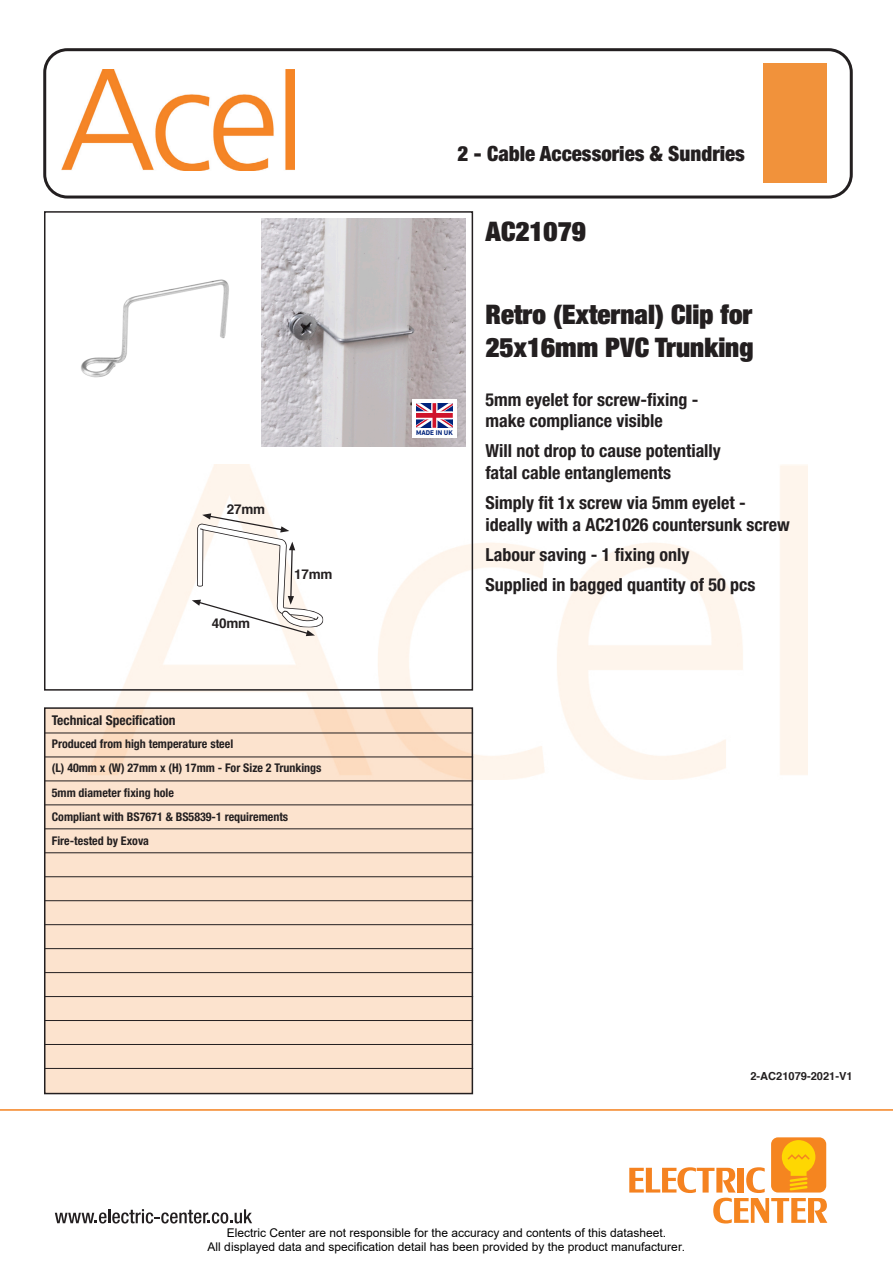
<style>
.page{position:relative;width:893px;height:1263px;background:#fff}
.page>*{position:absolute;margin:0;border:0;box-sizing:border-box;transform-origin:0 0}
.t1{font:900 condensed 27px/32.4px "Helvetica Neue LT Std";color:#231f20}
.t2{font:900 condensed 21px "Helvetica Neue LT Std";color:#231f20}
.t3{font:700 condensed 18px/21.6px "Helvetica Neue LT Std";color:#231f20}
.t4{font:700 condensed 13.5px "Helvetica Neue LT Std";color:#231f20}
.t5{font:700 13.5px "Helvetica";letter-spacing:-.015em;color:#231f20}
.t6{font:700 condensed 12px "Helvetica Neue LT Std";color:#231f20}
.t7{font:12px/14.4px "Arial";color:#000;text-align:center}
.t8{font:700 11.1px "Helvetica";color:#231f20}
.t9{font:700 6.9px "DIN Next LT Pro";color:#00237c}
</style>
<div class="page">
<div style="left:771px;top:1137px;width:55px;height:55px;background:#f58520;border-radius:7px"></div>
<svg style="left:629px;top:1140px;width:198px;height:83px"></svg>
<hr style="left:0;top:1109px;width:893px;height:2px;background:#f58220">
<svg style="left:55px;top:1209px;width:197px;height:14px"></svg>
<div style="left:43px;top:48px;width:810px;height:151px;border:3px solid #231f20;border-radius:23px"></div>
<svg style="left:44px;top:211px;width:430px;height:480px"></svg>
<svg style="left:44px;top:706px;width:430px;height:389px;background:#f6ddc9"></svg>
<img style="left:61px;top:69px;width:233px;height:102px">
<hr style="left:44px;top:733px;width:429px;height:1px;background:#231f20">
<hr style="left:44px;top:756px;width:429px;height:1px;background:#231f20">
<hr style="left:44px;top:780px;width:429px;height:1px;background:#231f20">
<hr style="left:44px;top:804px;width:429px;height:1px;background:#231f20">
<hr style="left:44px;top:828px;width:429px;height:1px;background:#231f20">
<hr style="left:44px;top:852px;width:429px;height:1px;background:#231f20">
<hr style="left:44px;top:876px;width:429px;height:1px;background:#231f20">
<hr style="left:44px;top:900px;width:429px;height:1px;background:#231f20">
<hr style="left:44px;top:924px;width:429px;height:1px;background:#231f20">
<hr style="left:44px;top:948px;width:429px;height:1px;background:#231f20">
<hr style="left:44px;top:972px;width:429px;height:1px;background:#231f20">
<hr style="left:44px;top:996px;width:429px;height:1px;background:#231f20">
<hr style="left:44px;top:1020px;width:429px;height:1px;background:#231f20">
<hr style="left:44px;top:1044px;width:429px;height:1px;background:#231f20">
<hr style="left:44px;top:1068px;width:429px;height:1px;background:#231f20">
<div style="left:763px;top:63px;width:64px;height:120px;background:#f1923b"></div>
<img style="left:261px;top:218px;width:204px;height:229px">
<img style="left:50px;top:218px;width:204px;height:229px">
<svg style="left:192px;top:513px;width:131px;height:123px"></svg>
<div style="left:412px;top:400px;width:45px;height:38px;background:#fff"></div>
<svg style="left:416px;top:403px;width:37px;height:25px"></svg>
<p class="t2" style="left:457px;top:141px;width:289px">2 - Cable Accessories &amp; Sundries</p>
<p class="t5" style="left:227px;top:498px;width:40px">27mm</p>
<p class="t5" style="left:212px;top:612px;width:40px">40mm</p>
<p class="t5" style="left:294px;top:563px;width:40px">17mm</p>
<p class="t4" style="left:52px;top:712px;width:125px">Technical Specification</p>
<p class="t6" style="left:52px;top:737px;width:183px">Produced from high temperature steel</p>
<p class="t6" style="left:52px;top:761px;width:271px">(L) 40mm x (W) 27mm x (H) 17mm - For Size 2 Trunkings</p>
<p class="t6" style="left:52px;top:785px;width:124px">5mm diameter fixing hole</p>
<p class="t6" style="left:52px;top:809px;width:238px">Compliant with BS7671 &amp; BS5839-1 requirements</p>
<p class="t6" style="left:52px;top:833px;width:99px">Fire-tested by Exova</p>
<p class="t9" style="left:416px;top:428px;width:38px">MADE IN UK</p>
<p class="t1" style="left:486px;top:214px;width:102px">AC21079</p>
<p class="t1" style="left:486px;top:298px;width:269px">Retro (External) Clip for<br>25x16mm PVC Trunking</p>
<p class="t3" style="left:486px;top:388px;width:214px">5mm eyelet for screw-fixing - make compliance visible</p>
<p class="t3" style="left:486px;top:440px;width:237px">Will not drop to cause potentially fatal cable entanglements</p>
<p class="t3" style="left:486px;top:491px;width:306px">Simply fit 1x screw via 5mm eyelet - ideally with a AC21026 countersunk screw</p>
<p class="t3" style="left:486px;top:543px;width:205px">Labour saving - 1 fixing only</p>
<p class="t3" style="left:486px;top:573px;width:271px">Supplied in bagged quantity of 50 pcs</p>
<p class="t8" style="left:750px;top:1067px;width:104px">2-AC21079-2021-V1</p>
<p class="t7" style="left:208px;top:1225px;width:479px">Electric Center are not responsible for the accuracy and contents of this datasheet.<br>All displayed data and specification detail has been provided by the product manufacturer.</p>
</div>
